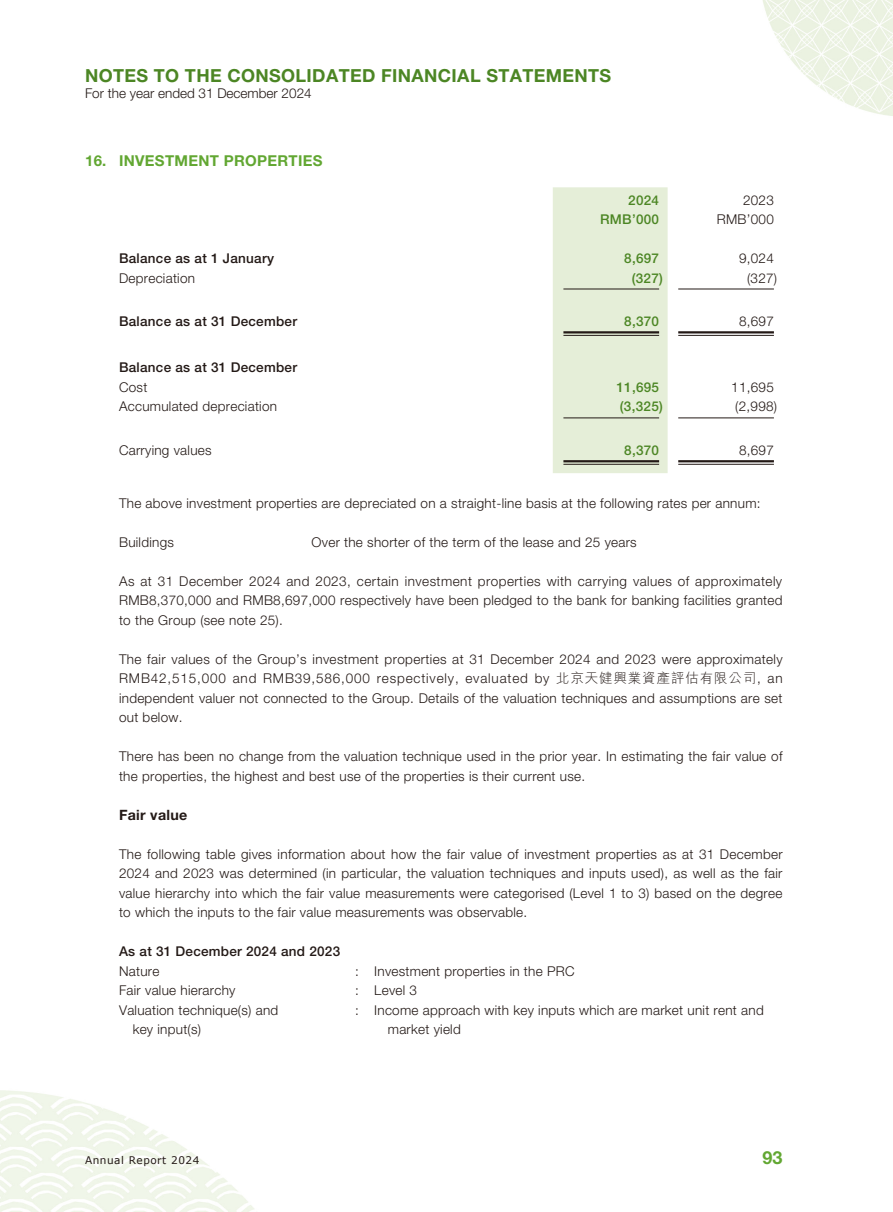
<style>
.page{position:relative;width:893px;height:1212px;background:#fff}
.page>*{position:absolute;margin:0;border:0;box-sizing:border-box;transform-origin:0 0}
.t1{font:700 18px "Helvetica Neue LT Std";letter-spacing:.02em;color:#4c8624}
.t2{font:700 18px "Helvetica Neue LT Std";color:#62a732}
.t3{font:700 15px "Helvetica Neue LT Std";letter-spacing:.02em;color:#62a732}
.t4{font:700 14.25px "Helvetica Neue LT Std";letter-spacing:.02em;color:#231916}
.t5{font:300 13.5px/19.5px "Helvetica Neue LT Std";letter-spacing:.02em;color:#231916;text-align:justify}
.t6{font:500 13.5px "Helvetica Neue LT Std";letter-spacing:.02em;color:#231916}
.t7{font:500 13.5px "Helvetica Neue LT Std";letter-spacing:.02em;color:#4c8624}
.t8{font:300 13.5px "Helvetica Neue LT Std";color:#231916}
.t9{font:10.5px "Verdana";letter-spacing:.05em;color:#231916}
.s1{font-family:"M Hei HK"}
</style>
<div class="page">
<img style="left:0;top:0;width:893px;height:1212px">
<div style="left:553px;top:187px;width:115px;height:286px;background:#e5eed8"></div>
<hr style="left:563px;top:289px;width:96px;height:1px;background:#231916">
<hr style="left:678px;top:289px;width:96px;height:1px;background:#231916">
<hr style="left:563px;top:331px;width:96px;height:2px;background:#231916">
<hr style="left:563px;top:335px;width:96px;height:1px;background:#231916">
<hr style="left:678px;top:331px;width:96px;height:2px;background:#231916">
<hr style="left:678px;top:335px;width:96px;height:1px;background:#231916">
<hr style="left:563px;top:417px;width:96px;height:1px;background:#231916">
<hr style="left:678px;top:417px;width:96px;height:1px;background:#231916">
<hr style="left:563px;top:460px;width:96px;height:2px;background:#231916">
<hr style="left:563px;top:464px;width:96px;height:1px;background:#231916">
<hr style="left:678px;top:460px;width:96px;height:2px;background:#231916">
<hr style="left:678px;top:464px;width:96px;height:1px;background:#231916">
<h1 class="t1" style="left:85px;top:64px;width:528px">NOTES TO THE CONSOLIDATED FINANCIAL STATEMENTS</h1>
<p class="t8" style="left:85px;top:85px;width:228px">For the year ended 31 December 2024</p>
<p class="t3" style="left:85px;top:151px;width:239px">16. INVESTMENT PROPERTIES</p>
<p class="t7" style="left:628px;top:192px;width:32px">2024</p>
<p class="t5" style="left:743px;top:190px;width:32px">2023</p>
<p class="t7" style="left:600px;top:211px;width:60px">RMB’000</p>
<p class="t5" style="left:717px;top:209px;width:59px">RMB’000</p>
<p class="t6" style="left:119px;top:250px;width:157px">Balance as at 1 January</p>
<p class="t7" style="left:624px;top:250px;width:36px">8,697</p>
<p class="t5" style="left:739px;top:248px;width:36px">9,024</p>
<p class="t5" style="left:119px;top:268px;width:77px">Depreciation</p>
<p class="t7" style="left:632px;top:270px;width:33px">(327)</p>
<p class="t5" style="left:747px;top:268px;width:32px">(327)</p>
<p class="t6" style="left:119px;top:313px;width:180px">Balance as at 31 December</p>
<p class="t7" style="left:624px;top:313px;width:36px">8,370</p>
<p class="t5" style="left:739px;top:311px;width:36px">8,697</p>
<p class="t6" style="left:119px;top:360px;width:180px">Balance as at 31 December</p>
<p class="t5" style="left:119px;top:377px;width:30px">Cost</p>
<p class="t7" style="left:616px;top:379px;width:44px">11,695</p>
<p class="t5" style="left:731px;top:377px;width:44px">11,695</p>
<p class="t5" style="left:119px;top:397px;width:160px">Accumulated depreciation</p>
<p class="t7" style="left:620px;top:399px;width:44px">(3,325)</p>
<p class="t5" style="left:735px;top:397px;width:43px">(2,998)</p>
<p class="t5" style="left:119px;top:440px;width:94px">Carrying values</p>
<p class="t7" style="left:624px;top:442px;width:36px">8,370</p>
<p class="t5" style="left:739px;top:440px;width:36px">8,697</p>
<p class="t5" style="left:119px;top:493px;width:643px">The above investment properties are depreciated on a straight-line basis at the following rates per annum:</p>
<p class="t5" style="left:119px;top:532px;width:56px">Buildings</p>
<p class="t5" style="left:312px;top:532px;width:327px">Over the shorter of the term of the lease and 25 years</p>
<p class="t5" style="left:119px;top:571px;width:665px">As at 31 December 2024 and 2023, certain investment properties with carrying values of approximately RMB8,370,000 and RMB8,697,000 respectively have been pledged to the bank for banking facilities granted to the Group (see note 25).</p>
<p class="t5" style="left:119px;top:649px;width:665px">The fair values of the Group’s investment properties at 31 December 2024 and 2023 were approximately RMB42,515,000 and RMB39,586,000 respectively, evaluated by <span class="s1">北京天健興業資產評估有限公司</span>, an independent valuer not connected to the Group. Details of the valuation techniques and assumptions are set out below.</p>
<p class="t5" style="left:119px;top:746px;width:665px">There has been no change from the valuation technique used in the prior year. In estimating the fair value of the properties, the highest and best use of the properties is their current use.</p>
<p class="t4" style="left:119px;top:806px;width:70px">Fair value</p>
<p class="t5" style="left:119px;top:844px;width:665px">The following table gives information about how the fair value of investment properties as at 31 December 2024 and 2023 was determined (in particular, the valuation techniques and inputs used), as well as the fair value hierarchy into which the fair value measurements were categorised (Level 1 to 3) based on the degree to which the inputs to the fair value measurements was observable.</p>
<p class="t6" style="left:119px;top:943px;width:223px">As at 31 December 2024 and 2023</p>
<p class="t5" style="left:119px;top:961px;width:42px">Nature</p>
<p class="t5" style="left:355px;top:961px;width:221px">: Investment properties in the PRC</p>
<p class="t5" style="left:119px;top:980px;width:118px">Fair value hierarchy</p>
<p class="t5" style="left:355px;top:980px;width:63px">: Level 3</p>
<p class="t5" style="left:133px;top:1000px;width:147px;text-indent:-14px">Valuation technique(s) and key input(s)</p>
<p class="t5" style="left:388px;top:1000px;width:377px;text-indent:-32px">: Income approach with key inputs which are market unit rent and market yield</p>
<p class="t9" style="left:85px;top:1152px;width:116px">Annual Report 2024</p>
<h1 class="t2" style="left:762px;top:1147px;width:22px">93</h1>
</div>
